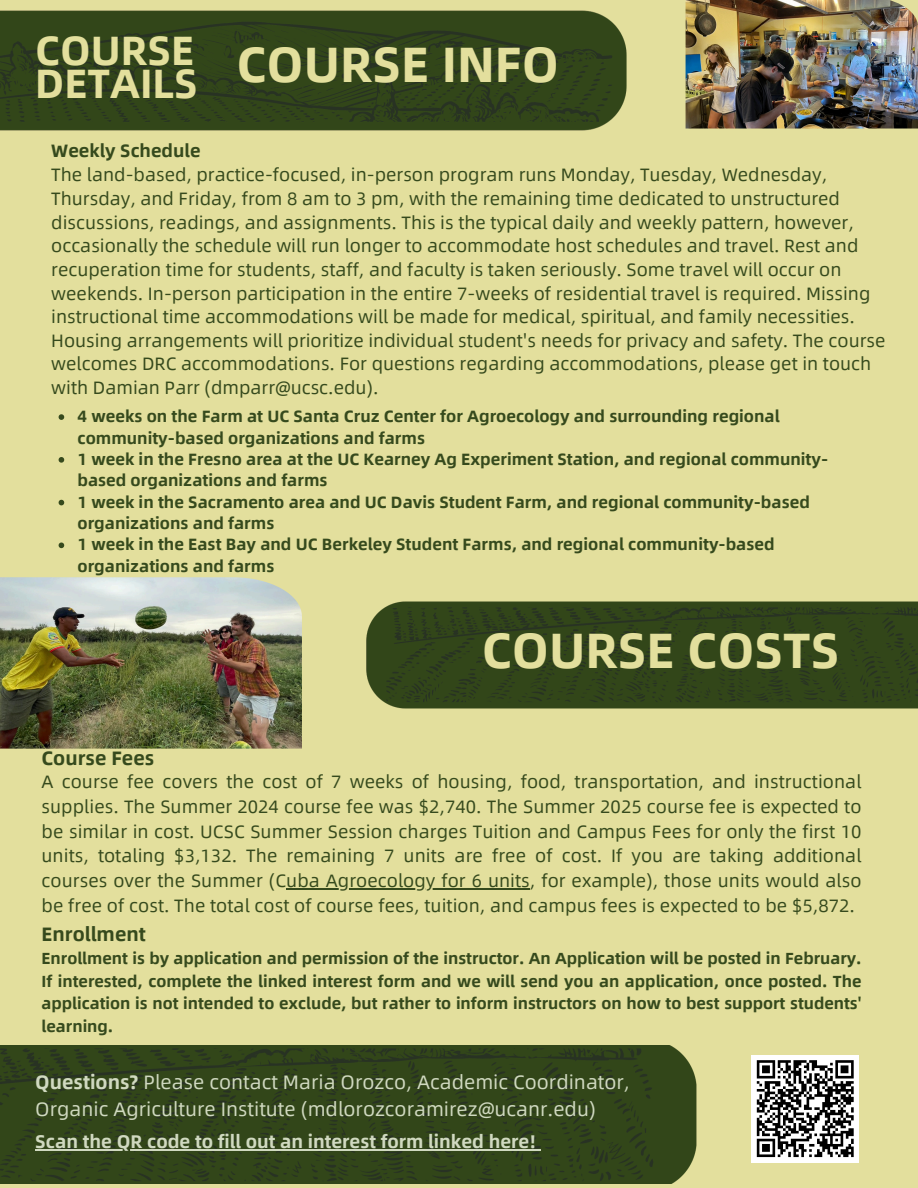
<style>
.page{position:relative;width:918px;height:1188px;background:#e3df9d}
.page>*{position:absolute;margin:0;border:0;box-sizing:border-box;transform-origin:0 0}
.t1{font:700 49.8px "Alibaba Sans";color:#e3df9d}
.t2{font:700 41.1px "Alibaba Sans";color:#e3df9d}
.t3{font:19.5px/27px "Alibaba Sans";color:#d0d9c0}
.t4{font:700 19.5px "Alibaba Sans";color:#364a1d}
.t5{font:700 18.45px "Alibaba Sans";color:#d0d9c0}
.t6{font:18px/23.7px "Alibaba Sans";color:#364a1d}
.t7{font:700 16.5px/21.3px "Alibaba Sans";color:#364a1d}
.t8{font:700 16.2px/22.5px "Alibaba Sans";color:#364a1d;text-align:justify}
.s1{font-weight:700}
</style>
<div class="page">
<img style="left:0;top:10px;width:627px;height:121px">
<img style="left:366px;top:601px;width:552px;height:108px">
<img style="left:0;top:577px;width:302px;height:171px">
<svg style="left:59px;top:414px;width:5px;height:6px"></svg>
<svg style="left:59px;top:457px;width:5px;height:6px"></svg>
<svg style="left:59px;top:500px;width:5px;height:5px"></svg>
<svg style="left:59px;top:543px;width:5px;height:5px"></svg>
<hr style="left:286px;top:888px;width:244px;height:1px;background:#364a1d">
<img style="left:0;top:1046px;width:697px;height:137px">
<hr style="left:35px;top:1149px;width:501px;height:2px;background:#d0d9c0">
<div style="left:752px;top:1055px;width:107px;height:107px;background:#fff"></div>
<svg style="left:756px;top:1060px;width:98px;height:98px"></svg>
<img style="left:686px;top:0;width:232px;height:129px">
<h2 class="t2" style="left:35px;top:16px;width:160px">COURSE</h2>
<h2 class="t2" style="left:35px;top:50px;width:164px">DETAILS</h2>
<h1 class="t1" style="left:236px;top:23px;width:324px">COURSE INFO</h1>
<h4 class="t6" style="left:51px;top:137px;width:836px"><span class="s1">Weekly Schedule<br></span>The land-based, practice-focused, in-person program runs Monday, Tuesday, Wednesday, Thursday, and Friday, from 8 am to 3 pm, with the remaining time dedicated to unstructured discussions, readings, and assignments. This is the typical daily and weekly pattern, however, occasionally the schedule will run longer to accommodate host schedules and travel. Rest and recuperation time for students, staff, and faculty is taken seriously. Some travel will occur on weekends. In-person participation in the entire 7-weeks of residential travel is required. Missing instructional time accommodations will be made for medical, spiritual, and family necessities.<br>Housing arrangements will prioritize individual student's needs for privacy and safety. The course welcomes DRC accommodations. For questions regarding accommodations, please get in touch with Damian Parr (dmparr@ucsc.edu).</h4>
<p class="t7" style="left:78px;top:405px;width:704px">4 weeks on the Farm at UC Santa Cruz Center for Agroecology and surrounding regional community-based organizations and farms</p>
<p class="t7" style="left:78px;top:447px;width:752px">1 week in the Fresno area at the UC Kearney Ag Experiment Station, and regional community&shy;based organizations and farms</p>
<p class="t7" style="left:78px;top:490px;width:734px">1 week in the Sacramento area and UC Davis Student Farm, and regional community-based organizations and farms</p>
<p class="t7" style="left:78px;top:533px;width:699px">1 week in the East Bay and UC Berkeley Student Farms, and regional community-based organizations and farms</p>
<p class="t1" style="left:482px;top:608px;width:359px">COURSE COSTS</p>
<h3 class="t4" style="left:42px;top:741px;width:114px">Course Fees</h3>
<p class="t6" style="left:42px;top:768px;width:821px;line-height:24.8px;text-align:justify">A course fee covers the cost of 7 weeks of housing, food, transportation, and instructional supplies. The Summer 2024 course fee was $2,740. The Summer 2025 course fee is expected to be similar in cost. UCSC Summer Session charges Tuition and Campus Fees for only the first 10 units, totaling $3,132. The remaining 7 units are free of cost. If you are taking additional courses over the Summer (Cuba Agroecology for 6 units, for example), those units would also</p>
<h1 class="t6" style="left:42px;top:892px;width:815px">be free of cost. The total cost of course fees, tuition, and campus fees is expected to be $5,872.</h1>
<p class="t4" style="left:42px;top:917px;width:106px">Enrollment</p>
<p class="t8" style="left:42px;top:946px;width:822px">Enrollment is by application and permission of the instructor. An Application will be posted in February.<br>If interested, complete the linked interest form and we will send you an application, once posted. The application is not intended to exclude, but rather to inform instructors on how to best support students' learning.</p>
<h4 class="t3" style="left:35px;top:1067px;width:596px"><span class="s1">Questions?</span> Please contact Maria Orozco, Academic Coordinator,<br>Organic Agriculture Institute (mdlorozcoramirez@ucanr.edu)</h4>
<h5 class="t5" style="left:35px;top:1126px;width:503px">Scan the QR code to fill out an interest form linked here!</h5>
</div>
